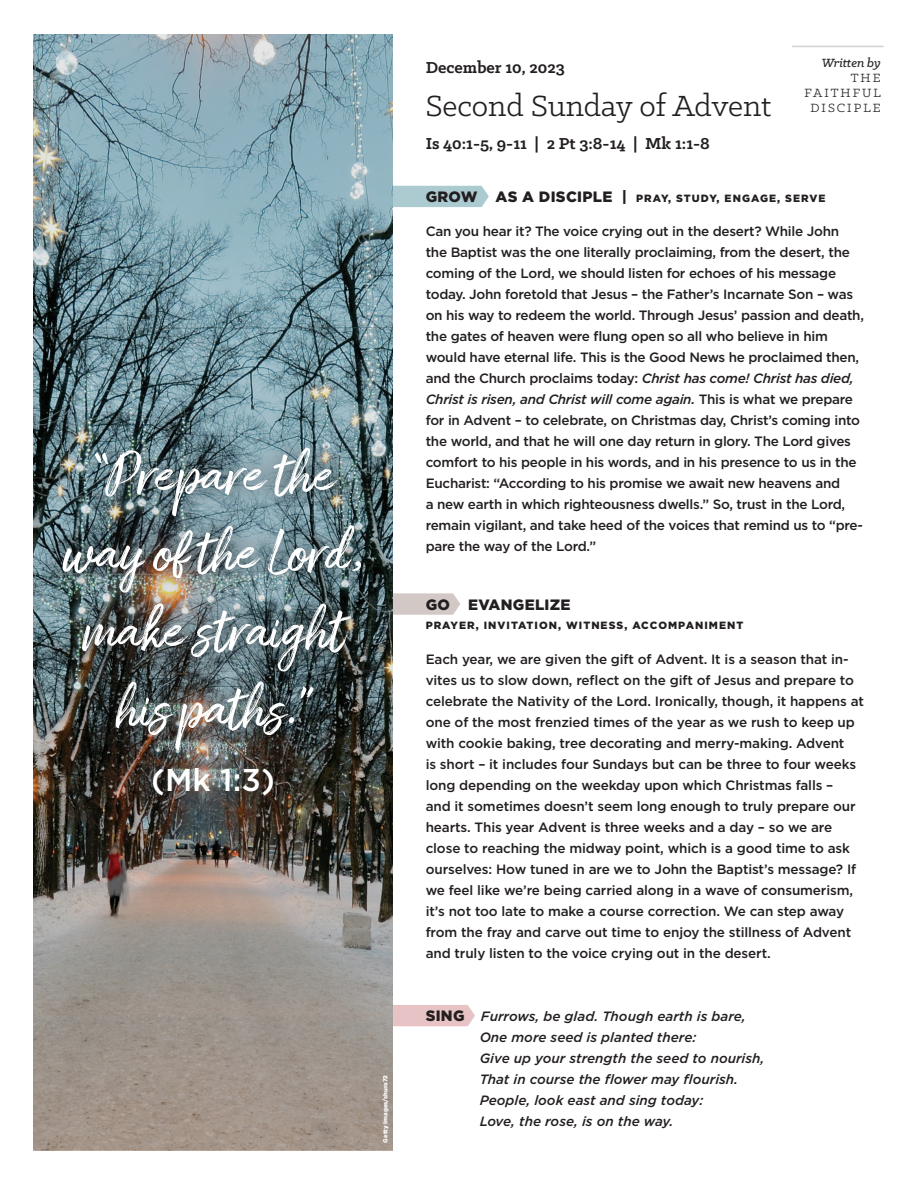
<style>
.page{position:relative;width:918px;height:1188px;background:#fff}
.page>*{position:absolute;margin:0;border:0;box-sizing:border-box;transform-origin:0 0}
.t1{font:58.5px/78px "Amithen";color:#fff;text-align:center}
.Week_name{font:33px "Klinic Slab";color:#231f20}
.t2{font:500 31.5px "Gotham";color:#fff}
.Date{font:700 18px "Klinic Slab";color:#231f20}
.t3{font:900 15px "Gotham";letter-spacing:.02em;color:#231f20}
.Gotham_Medium_Body_copy{font:500 13.5px/21px "Gotham";letter-spacing:-.02em;color:#231f20}
.Gotham_Medium_Body_copy-2{font:italic 500 13.5px "Gotham";color:#231f20}
.Gotham_Medium_Body_copy-3{font:13.5px/15px "Klinic Slab";letter-spacing:.15em;color:#231f20;text-align:right}
.Gotham_Medium_Body_copy-4{font:italic 500 13.5px "Klinic Slab";color:#231f20}
.t4{font:900 10.5px "Gotham";letter-spacing:.1em;color:#231f20}
.Gotham_Medium_Body_copy-5{font:900 6px "Gotham";color:#fff}
.s1{font-size:15px}
.s2{font-style:italic}
.s3{font-weight:900;font-style:normal;font-size:15px}
</style>
<div class="page">
<div style="left:393px;top:1005px;width:82px;height:21px;background:#e7c3c5"></div>
<img style="left:33px;top:35px;width:360px;height:1115px">
<div style="left:393px;top:186px;width:96px;height:21px;background:#abcbd0"></div>
<svg style="left:393px;top:593px;width:67px;height:22px"></svg>
<hr style="left:792px;top:46px;width:92px;height:1px;background:#d1d2d4">
<div style="left:39px;top:425px;width:345px;height:392px;background:#231f20;opacity:.75"></div>
<p class="t1" style="left:62px;top:439px;width:303px">“Prepare the way of the Lord, make straight his paths.”</p>
<p class="t2" style="left:151px;top:759px;width:125px">(Mk 1:3)</p>
<p class="Gotham_Medium_Body_copy-5" style="left:381px;top:1143px;width:69px;rotate:-90deg">Getty Images/shura72</p>
<p class="Gotham_Medium_Body_copy-4" style="left:822px;top:54px;width:60px">Written by</p>
<p class="Gotham_Medium_Body_copy-3" style="left:804px;top:70px;width:78px">THE<br>FAITHFUL<br>DISCIPLE</p>
<p class="Date" style="left:426px;top:55px;width:141px">December 10, 2023</p>
<p class="Week_name" style="left:426px;top:85px;width:347px">Second Sunday of Advent</p>
<p class="Date" style="left:426px;top:132px;width:286px">Is 40:1-5, 9-11 | 2 Pt 3:8-14 | Mk 1:1-8</p>
<p class="t4" style="left:426px;top:191px;width:401px"><span class="s1">GROW AS A DISCIPLE |</span> PRAY, STUDY, ENGAGE, SERVE</p>
<p class="Gotham_Medium_Body_copy" style="left:426px;top:221px;width:440px">Can you hear it? The voice crying out in the desert? While John the Baptist was the one literally proclaiming, from the desert, the coming of the Lord, we should listen for echoes of his message today. John foretold that Jesus – the Father’s Incarnate Son – was on his way to redeem the world. Through Jesus’ passion and death, the gates of heaven were flung open so all who believe in him would have eternal life. This is the Good News he proclaimed then, and the Church proclaims today: <span class="s2">Christ has come! Christ has died, Christ is risen, and Christ will come again.</span> This is what we prepare for in Advent – to celebrate, on Christmas day, Christ’s coming into the world, and that he will one day return in glory. The Lord gives comfort to his people in his words, and in his presence to us in the Eucharist: “According to his promise we await new heavens and<br>a new earth in which righteousness dwells.” So, trust in the Lord, remain vigilant, and take heed of the voices that remind us to “pre&shy;pare the way of the Lord.”</p>
<p class="t3" style="left:426px;top:594px;width:146px">GO EVANGELIZE</p>
<p class="t4" style="left:426px;top:618px;width:319px">PRAYER, INVITATION, WITNESS, ACCOMPANIMENT</p>
<p class="Gotham_Medium_Body_copy" style="left:426px;top:648px;width:440px">Each year, we are given the gift of Advent. It is a season that in&shy;vites us to slow down, reflect on the gift of Jesus and prepare to celebrate the Nativity of the Lord. Ironically, though, it happens at one of the most frenzied times of the year as we rush to keep up with cookie baking, tree decorating and merry-making. Advent<br>is short – it includes four Sundays but can be three to four weeks long depending on the weekday upon which Christmas falls –<br>and it sometimes doesn’t seem long enough to truly prepare our hearts. This year Advent is three weeks and a day – so we are close to reaching the midway point, which is a good time to ask ourselves: How tuned in are we to John the Baptist’s message? If we feel like we’re being carried along in a wave of consumerism, it’s not too late to make a course correction. We can step away from the fray and carve out time to enjoy the stillness of Advent and truly listen to the voice crying out in the desert.</p>
<p class="Gotham_Medium_Body_copy-2" style="left:426px;top:1007px;width:322px"><span class="s3">SING</span> Furrows, be glad. Though earth is bare,</p>
<p class="Gotham_Medium_Body_copy-2" style="left:480px;top:1028px;width:218px">One more seed is planted there:</p>
<p class="Gotham_Medium_Body_copy-2" style="left:480px;top:1049px;width:286px">Give up your strength the seed to nourish,</p>
<p class="Gotham_Medium_Body_copy-2" style="left:480px;top:1070px;width:260px">That in course the flower may flourish.</p>
<p class="Gotham_Medium_Body_copy-2" style="left:480px;top:1091px;width:225px">People, look east and sing today:</p>
<p class="Gotham_Medium_Body_copy-2" style="left:480px;top:1112px;width:195px">Love, the rose, is on the way.</p>
</div>
